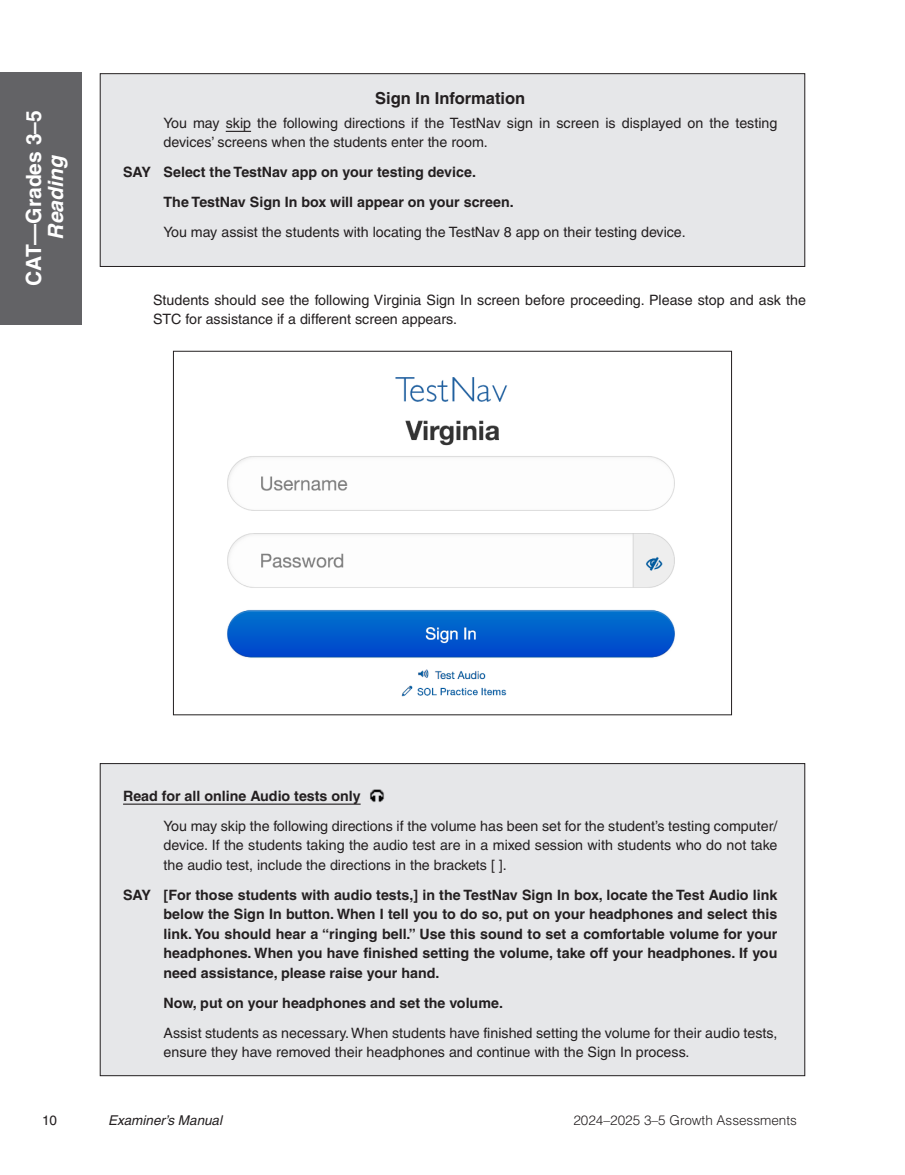
<style>
.page{position:relative;width:905px;height:1175px;background:#fff}
.page>*{position:absolute;margin:0;border:0;box-sizing:border-box;transform-origin:0 0}
.t1{font:700 21px "Helvetica LT Pro";color:#fff}
.t2{font:italic 700 21px "Helvetica LT Pro";color:#fff}
.Boxed_Text_HD-VA{font:700 16.5px "Helvetica LT Pro";color:#231f20}
.SAY_Directions_Boxed{font:700 14.25px/19.5px "Helvetica LT Pro";color:#231f20;text-align:justify}
.SAY_Directions_Boxed_Roman{font:14.25px/19.5px "Helvetica LT Pro";color:#231f20;text-align:justify}
.SAY_Directions_Boxed-2{font:14.25px/19.5px "Helvetica LT Pro";color:#231f20}
.H3-Body1{font:14.25px/19.5px "Helvetica LT Pro";color:#231f20}
.t3{font:300 13.5px "Helvetica LT Pro";color:#231f20}
.t4{font:italic 13.5px "Helvetica LT Pro";color:#231f20}
.t5{font:13.5px "Helvetica LT Pro";color:#231f20}
</style>
<div class="page">
<div style="left:0;top:72px;width:81px;height:252px;background:#636366"></div>
<div style="left:100px;top:74px;width:704px;height:192px;background:#e6e7e9"></div>
<svg style="left:226px;top:131px;width:25px;height:1px"></svg>
<div style="left:100px;top:73px;width:705px;height:194px;border:1px solid #231f20"></div>
<img style="left:227px;top:377px;width:448px;height:320px">
<div style="left:100px;top:763px;width:704px;height:312px;background:#e6e7e9"></div>
<hr style="left:123px;top:803px;width:237px;height:1px;background:#231f20">
<img style="left:370px;top:789px;width:14px;height:13px">
<h1 class="t1" style="left:21px;top:286px;width:177px;rotate:-90deg">CAT—Grades 3–5</h1>
<h1 class="t2" style="left:43px;top:239px;width:85px;rotate:-90deg">Reading</h1>
<p class="Boxed_Text_HD-VA" style="left:375px;top:88px;width:152px">Sign In Information</p>
<p class="SAY_Directions_Boxed-2" style="left:164px;top:113px;width:615px">You may skip the following directions if the TestNav sign in screen is displayed on the testing devices’ screens when the students enter the room.</p>
<p class="SAY_Directions_Boxed" style="left:123px;top:163px;width:354px">SAY Select the TestNav app on your testing device.</p>
<p class="SAY_Directions_Boxed" style="left:164px;top:193px;width:351px">The TestNav Sign In box will appear on your screen.</p>
<p class="SAY_Directions_Boxed-2" style="left:164px;top:223px;width:523px">You may assist the students with locating the TestNav 8 app on their testing device.</p>
<p class="H3-Body1" style="left:153px;top:290px;width:654px">Students should see the following Virginia Sign In screen before proceeding. Please stop and ask the<br>STC for assistance if a different screen appears.</p>
<p class="t5" style="left:42px;top:1112px;width:17px">10</p>
<p class="SAY_Directions_Boxed" style="left:123px;top:786px;width:239px">Read for all online Audio tests only</p>
<p class="SAY_Directions_Boxed_Roman" style="left:164px;top:816px;width:615px">You may skip the following directions if the volume has been set for the student’s testing computer/ device. If the students taking the audio test are in a mixed session with students who do not take the audio test, include the directions in the brackets [ ].</p>
<p class="SAY_Directions_Boxed" style="left:164px;top:885px;width:615px;text-indent:-40px">SAY [For those students with audio tests,] in the TestNav Sign In box, locate the Test Audio link below the Sign In button. When I tell you to do so, put on your headphones and select this link. You should hear a “ringing bell.” Use this sound to set a comfortable volume for your headphones. When you have finished setting the volume, take off your headphones. If you need assistance, please raise your hand.</p>
<p class="SAY_Directions_Boxed" style="left:164px;top:993px;width:341px">Now, put on your headphones and set the volume.</p>
<p class="SAY_Directions_Boxed_Roman" style="left:164px;top:1023px;width:615px">Assist students as necessary. When students have finished setting the volume for their audio tests, ensure they have removed their headphones and continue with the Sign In process.</p>
<p class="t4" style="left:108px;top:1112px;width:115px">Examiner’s Manual</p>
<p class="t3" style="left:573px;top:1111px;width:225px">2024–2025 3–5 Growth Assessments</p>
</div>
